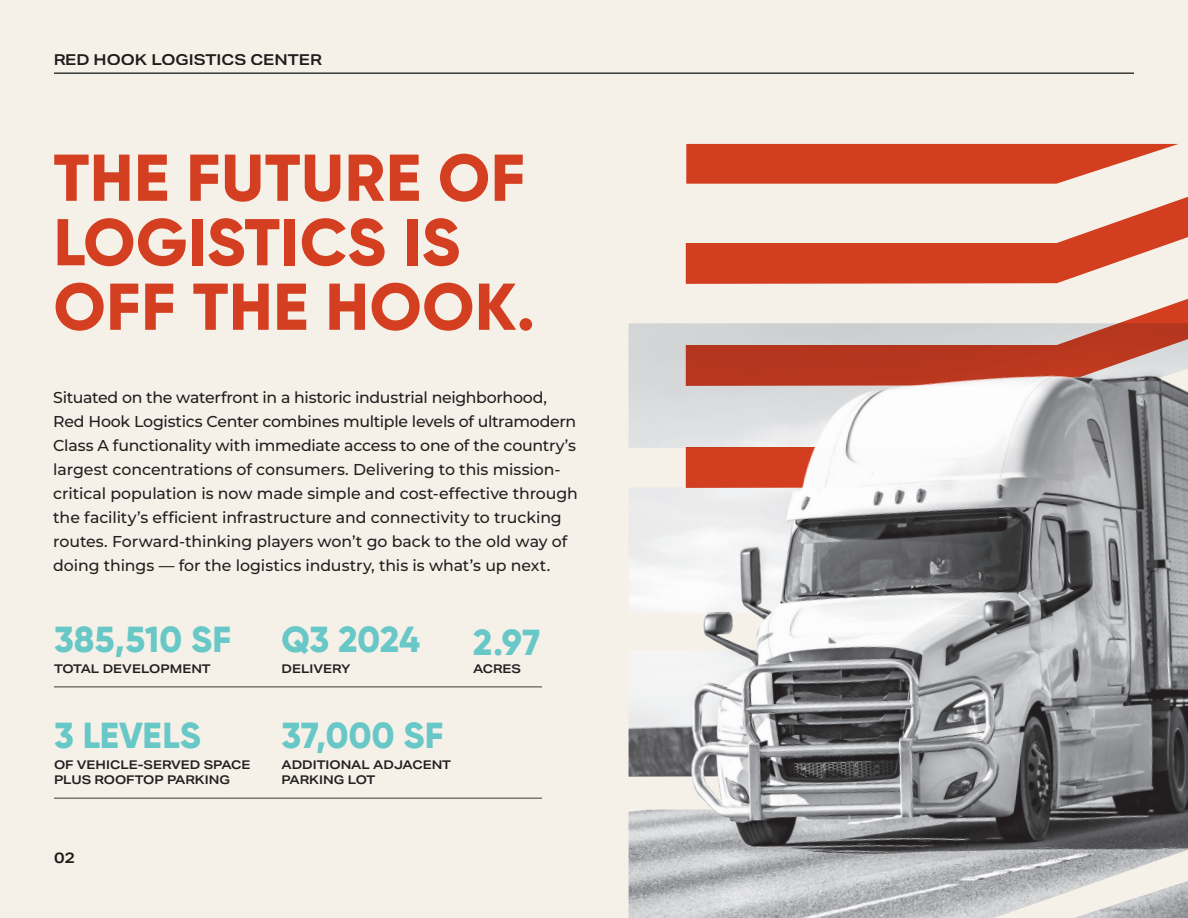
<style>
.page{position:relative;width:1188px;height:918px;background:#f6f1e8}
.page>*{position:absolute;margin:0;border:0;box-sizing:border-box;transform-origin:0 0}
.t1{font:800 66px/64.5px "Gilroy";letter-spacing:.01em;color:#db4324}
.t2{font:800 36px "Gilroy";letter-spacing:.005em;color:#68c7c7}
.t3{font:500 15.75px/24px "Montserrat";letter-spacing:-.01em;color:#231f20}
.t4{font:600 15px "Aktiv Grotesk Ex";color:#231f20}
.t5{font:600 12px/15px "Aktiv Grotesk Ex";color:#231f20}
</style>
<div class="page">
<hr style="left:54px;top:72px;width:1080px;height:2px;background:#373936">
<img style="left:629px;top:323px;width:22px;height:595px">
<svg style="left:686px;top:143px;width:502px;height:61px"></svg>
<svg style="left:686px;top:204px;width:502px;height:71px"></svg>
<svg style="left:686px;top:144px;width:493px;height:40px"></svg>
<img style="left:651px;top:275px;width:537px;height:643px">
<hr style="left:54px;top:798px;width:488px;height:1px;background:#373936">
<hr style="left:54px;top:687px;width:488px;height:1px;background:#373936">
<p class="t4" style="left:53px;top:51px;width:270px">RED HOOK LOGISTICS CENTER</p>
<h1 class="t1" style="left:54px;top:145px;width:483px">THE FUTURE OF<br>LOGISTICS IS<br>OFF THE HOOK.</h1>
<p class="t3" style="left:53px;top:385px;width:526px">Situated on the waterfront in a historic industrial neighborhood, Red Hook Logistics Center combines multiple levels of ultramodern Class A functionality with immediate access to one of the country’s largest concentrations of consumers. Delivering to this mission&shy;critical population is now made simple and cost-effective through the facility’s efficient infrastructure and connectivity to trucking routes. Forward-thinking players won’t go back to the old way of doing things — for the logistics industry, this is what’s up next.</p>
<p class="t2" style="left:54px;top:616px;width:179px">385,510 SF</p>
<p class="t5" style="left:54px;top:661px;width:158px">TOTAL DEVELOPMENT</p>
<p class="t2" style="left:54px;top:713px;width:149px">3 LEVELS</p>
<p class="t5" style="left:54px;top:757px;width:198px">OF VEHICLE-SERVED SPACE<br>PLUS ROOFTOP PARKING</p>
<p class="t4" style="left:54px;top:849px;width:22px">02</p>
<p class="t2" style="left:282px;top:616px;width:140px">Q3 2024</p>
<p class="t5" style="left:282px;top:661px;width:70px">DELIVERY</p>
<p class="t2" style="left:282px;top:713px;width:164px">37,000 SF</p>
<p class="t5" style="left:282px;top:757px;width:171px">ADDITIONAL ADJACENT<br>PARKING LOT</p>
<p class="t2" style="left:473px;top:619px;width:68px">2.97</p>
<p class="t5" style="left:473px;top:661px;width:49px">ACRES</p>
</div>
